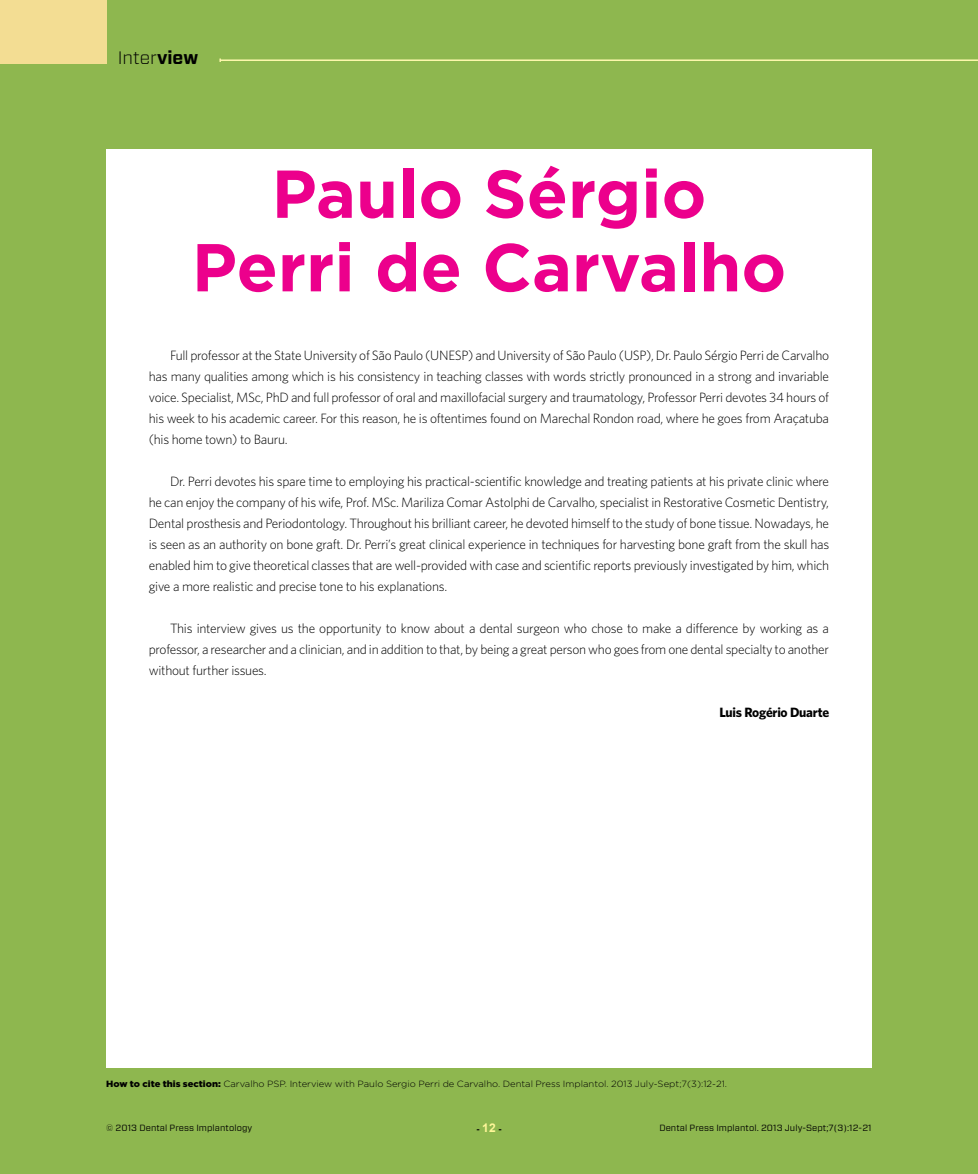
<style>
.page{position:relative;width:978px;height:1174px;background:#8eb74f}
.page>*{position:absolute;margin:0;border:0;box-sizing:border-box;transform-origin:0 0}
.t1{font:700 67.5px/73.5px "Gotham";color:#ec008c;text-align:center}
.t2{font:300 18px "Vitesse Sans";color:#000}
.t3{font:300 13.5px/21px "Whitney";letter-spacing:-.02em;color:#000;text-align:justify}
.t4{font:700 13.5px "Whitney";letter-spacing:-.02em;color:#000}
.t5{font:300 9px "Gotham";color:#000;scale:1.05 1}
.t6{font:9px "Vitesse Sans";letter-spacing:.01em;color:#000}
.t7{font:700 9px "Arial";color:#000}
.s1{font-weight:700}
.s2{font-weight:900}
.s3{font-size:12px;color:#fff799}
</style>
<div class="page">
<hr style="left:220px;top:59px;width:758px;height:2px;background:#fff9ae">
<div style="left:0;top:0;width:106px;height:64px;background:#f3dd93"></div>
<div style="left:106px;top:149px;width:766px;height:918px;background:#fff"></div>
<h2 class="t2" style="left:118px;top:45px;width:81px">entre<span class="s1">view</span></h2>
<h2 class="t2" style="left:118px;top:45px;width:91px">Inter <span class="s1">vista</span></h2>
<h1 class="t1" style="left:192px;top:157px;width:596px">Paulo Sérgio<br>Perri de Carvalho</h1>
<p class="t3" style="left:149px;top:344px;width:682px;text-indent:21px">Full professor at the State University of São Paulo (UNESP) and University of São Paulo (USP), Dr. Paulo Sérgio Perri de Carvalho has many qualities among which is his consistency in teaching classes with words strictly pronounced in a strong and invariable voice. Specialist, MSc, PhD and full professor of oral and maxillofacial surgery and traumatology, Professor Perri devotes 34 hours of his week to his academic career. For this reason, he is oftentimes found on Marechal Rondon road, where he goes from Araçatuba (his home town) to Bauru.</p>
<p class="t3" style="left:149px;top:470px;width:682px;text-indent:21px">Dr. Perri devotes his spare time to employing his practical-scientific knowledge and treating patients at his private clinic where he can enjoy the company of his wife, Prof. MSc. Mariliza Comar Astolphi de Carvalho, specialist in Restorative Cosmetic Dentistry, Dental prosthesis and Periodontology. Throughout his brilliant career, he devoted himself to the study of bone tissue. Nowadays, he is seen as an authority on bone graft. Dr. Perri’s great clinical experience in techniques for harvesting bone graft from the skull has enabled him to give theoretical classes that are well-provided with case and scientific reports previously investigated by him, which give a more realistic and precise tone to his explanations.</p>
<p class="t3" style="left:149px;top:617px;width:682px;text-indent:21px">This interview gives us the opportunity to know about a dental surgeon who chose to make a difference by working as a professor, a researcher and a clinician, and in addition to that, by being a great person who goes from one dental specialty to another without further issues.</p>
<p class="t4" style="left:719px;top:704px;width:111px">Luis Rogério Duarte</p>
<p class="t5" style="left:106px;top:1078px;width:593px"><span class="s2">How to cite this section:</span> Carvalho PSP. Interview with Paulo Sergio Perri de Carvalho. Dental Press Implantol. 2013 July-Sept;7(3):12-21.</p>
<p class="t6" style="left:106px;top:1122px;width:148px">© 2013 Dental Press Implantology</p>
<p class="t7" style="left:477px;top:1122px;width:26px">- <span class="s3">12</span> -</p>
<p class="t6" style="left:659px;top:1122px;width:214px">Dental Press Implantol. 2013 July-Sept;7(3):12-21</p>
</div>
